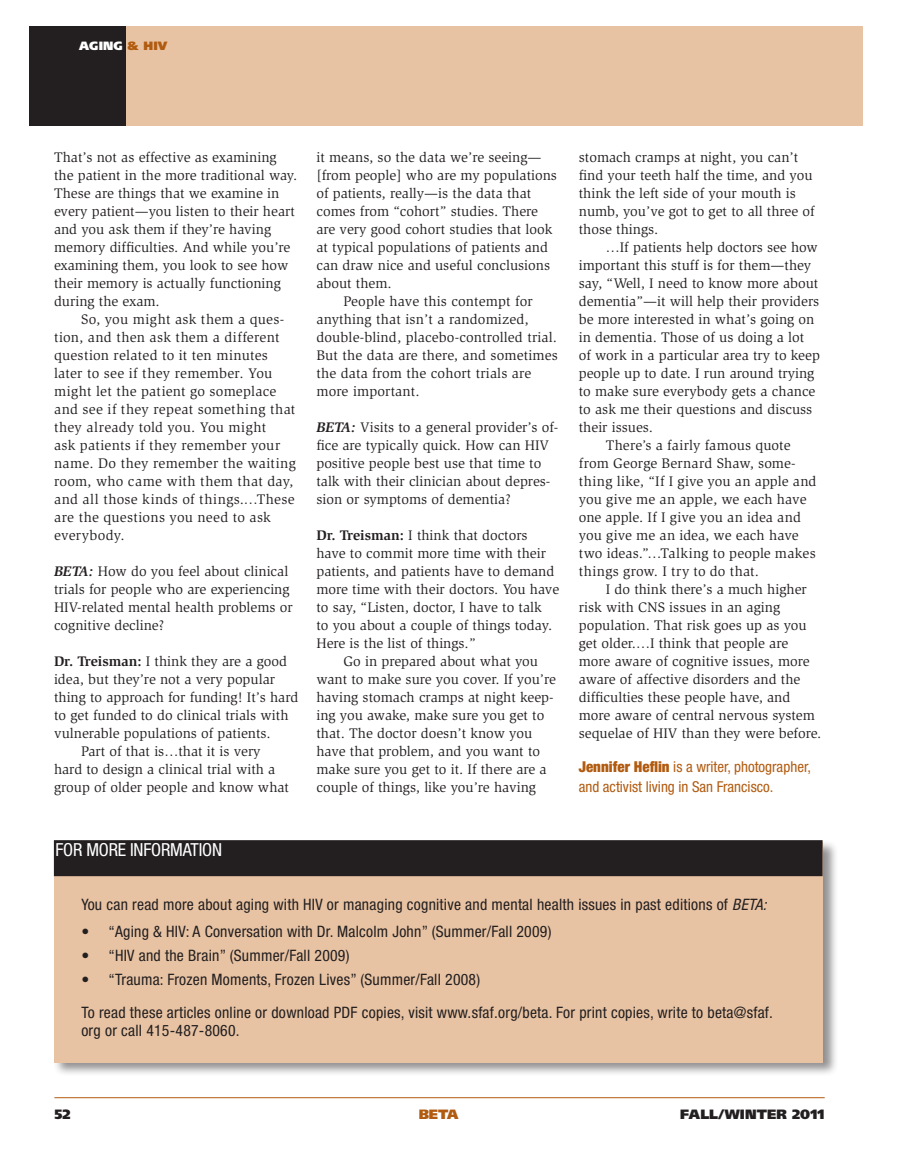
<style>
.page{position:relative;width:905px;height:1175px;background:#fff}
.page>*{position:absolute;margin:0;border:0;box-sizing:border-box;transform-origin:0 0}
.Sidebar_w_black_bar{font:condensed 18px "Helvetica Neue";letter-spacing:-.01em;color:#fff}
.Sidebar_w_black_bar-2{font:condensed 15.75px/18px "Helvetica Neue";letter-spacing:.015em;color:#231f20}
.Byline_Bio{font:condensed 15px/19.5px "Helvetica Neue";color:#b15b10}
.Main_Body_Text{font:14.25px/18px "Slimbach";color:#231f20}
.Main_Body_Text_1st_P{font:14.25px/18px "Slimbach";color:#231f20}
.Main_Body_Text-2{font:14.25px/18px "Slimbach";letter-spacing:.02em;color:#231f20}
.t1{font:900 13.5px "Frutiger";letter-spacing:.01em;color:#231f20}
.t2{font:900 13.5px "Frutiger";color:#b15b10}
.Main_Body_Text-3{font:900 12px "Frutiger";letter-spacing:.005em;color:#fff}
.s1{color:#b15b10}
.s2{font-weight:700;font-style:italic}
.s3{font-weight:700}
.s4{font-weight:900}
.s5{font-style:italic}
</style>
<div class="page">
<hr style="left:54px;top:1097px;width:770px;height:1px;background:#b15b10">
<div style="left:30px;top:27px;width:96px;height:99px;background:#231f20"></div>
<div style="left:126px;top:27px;width:736px;height:99px;background:#e8c3a3"></div>
<div style="left:53px;top:839px;width:785px;height:237px;background:#231f20;opacity:.5"></div>
<div style="left:54px;top:842px;width:768px;height:220px;background:#e8c3a3"></div>
<div style="left:55px;top:841px;width:766px;height:34px;background:#231f20"></div>
<div style="left:54px;top:840px;width:768px;height:36px;border:2px solid #231f20"></div>
<p class="Main_Body_Text-3" style="left:79px;top:38px;width:90px">AGING <span class="s1">&amp; HIV</span></p>
<p class="Main_Body_Text" style="left:54px;top:148px;width:245px">That’s not as effective as examining the patient in the more traditional way.<br>These are things that we examine in every patient—you listen to their heart and you ask them if they’re having memory difficulties. And while you’re examining them, you look to see how their memory is actually functioning during the exam.</p>
<p class="Main_Body_Text-2" style="left:54px;top:310px;width:243px;text-indent:27px">So, you might ask them a ques&shy;tion, and then ask them a different question related to it ten minutes later to see if they remember. You might let the patient go someplace and see if they repeat something that they already told you. You might<br>ask patients if they remember your name. Do they remember the waiting room, who came with them that day, and all those kinds of things.…These are the questions you need to ask everybody.</p>
<p class="Main_Body_Text_1st_P" style="left:54px;top:562px;width:240px"><span class="s2">BETA:</span> How do you feel about clinical trials for people who are experiencing HIV-related mental health problems or cognitive decline?</p>
<p class="Main_Body_Text_1st_P" style="left:54px;top:652px;width:246px"><span class="s3">Dr. Treisman:</span> I think they are a good idea, but they’re not a very popular thing to approach for funding! It’s hard to get funded to do clinical trials with vulnerable populations of patients.</p>
<p class="Main_Body_Text" style="left:54px;top:742px;width:236px;text-indent:27px">Part of that is…that it is very hard to design a clinical trial with a group of older people and know what</p>
<p class="Main_Body_Text" style="left:316px;top:148px;width:242px">it means, so the data we’re seeing— [from people] who are my populations of patients, really—is the data that comes from “cohort” studies. There are very good cohort studies that look at typical populations of patients and can draw nice and useful conclusions about them.</p>
<p class="Main_Body_Text" style="left:316px;top:292px;width:243px;text-indent:27px">People have this contempt for anything that isn’t a randomized, double-blind, placebo-controlled trial.<br>But the data are there, and sometimes the data from the cohort trials are more important.</p>
<p class="Main_Body_Text_1st_P" style="left:316px;top:418px;width:243px"><span class="s2">BETA:</span> Visits to a general provider’s of&shy;fice are typically quick. How can HIV positive people best use that time to talk with their clinician about depres&shy;sion or symptoms of dementia?</p>
<p class="Main_Body_Text_1st_P" style="left:316px;top:526px;width:244px"><span class="s3">Dr. Treisman:</span> I think that doctors have to commit more time with their patients, and patients have to demand more time with their doctors. You have to say, “Listen, doctor, I have to talk<br>to you about a couple of things today.<br>Here is the list of things.”</p>
<p class="Main_Body_Text" style="left:316px;top:652px;width:241px;text-indent:27px">Go in prepared about what you want to make sure you cover. If you’re having stomach cramps at night keep&shy;ing you awake, make sure you get to that. The doctor doesn’t know you have that problem, and you want to make sure you get to it. If there are a couple of things, like you’re having</p>
<p class="Sidebar_w_black_bar" style="left:55px;top:839px;width:168px">FOR MORE INFORMATION</p>
<p class="Main_Body_Text" style="left:578px;top:148px;width:237px">stomach cramps at night, you can’t find your teeth half the time, and you think the left side of your mouth is numb, you’ve got to get to all three of those things.</p>
<p class="Main_Body_Text" style="left:578px;top:238px;width:242px;text-indent:27px">…If patients help doctors see how important this stuff is for them—they say, “Well, I need to know more about dementia”—it will help their providers be more interested in what’s going on in dementia. Those of us doing a lot<br>of work in a particular area try to keep people up to date. I run around trying to make sure everybody gets a chance to ask me their questions and discuss their issues.</p>
<p class="Main_Body_Text" style="left:578px;top:436px;width:239px;text-indent:27px">There’s a fairly famous quote from George Bernard Shaw, some&shy;thing like, “If I give you an apple and you give me an apple, we each have one apple. If I give you an idea and you give me an idea, we each have two ideas.”…Talking to people makes things grow. I try to do that.</p>
<p class="Main_Body_Text" style="left:578px;top:580px;width:244px;text-indent:27px">I do think there’s a much higher risk with CNS issues in an aging population. That risk goes up as you get older.…I think that people are more aware of cognitive issues, more aware of affective disorders and the difficulties these people have, and more aware of central nervous system sequelae of HIV than they were before.</p>
<p class="Byline_Bio" style="left:578px;top:757px;width:233px"><span class="s4">Jennifer Heflin</span> is a writer, photographer, and activist living in San Francisco.</p>
<p class="Sidebar_w_black_bar-2" style="left:81px;top:895px;width:686px">You can read more about aging with HIV or managing cognitive and mental health issues in past editions of <span class="s5">BETA:</span></p>
<p class="Sidebar_w_black_bar-2" style="left:81px;top:922px;width:471px">• “Aging &amp; HIV: A Conversation with Dr. Malcolm John” (Summer/Fall 2009)</p>
<p class="Sidebar_w_black_bar-2" style="left:81px;top:946px;width:269px">• “HIV and the Brain” (Summer/Fall 2009)</p>
<p class="Sidebar_w_black_bar-2" style="left:81px;top:970px;width:400px">• “Trauma: Frozen Moments, Frozen Lives” (Summer/Fall 2008)</p>
<p class="Sidebar_w_black_bar-2" style="left:81px;top:1003px;width:693px">To read these articles online or download PDF copies, visit www.sfaf.org/beta. For print copies, write to beta@sfaf. org or call 415-487-8060.</p>
<p class="t1" style="left:54px;top:1106px;width:18px">52</p>
<p class="t2" style="left:419px;top:1106px;width:41px">BETA</p>
<p class="t1" style="left:680px;top:1106px;width:146px">FALL/WINTER 2011</p>
</div>
